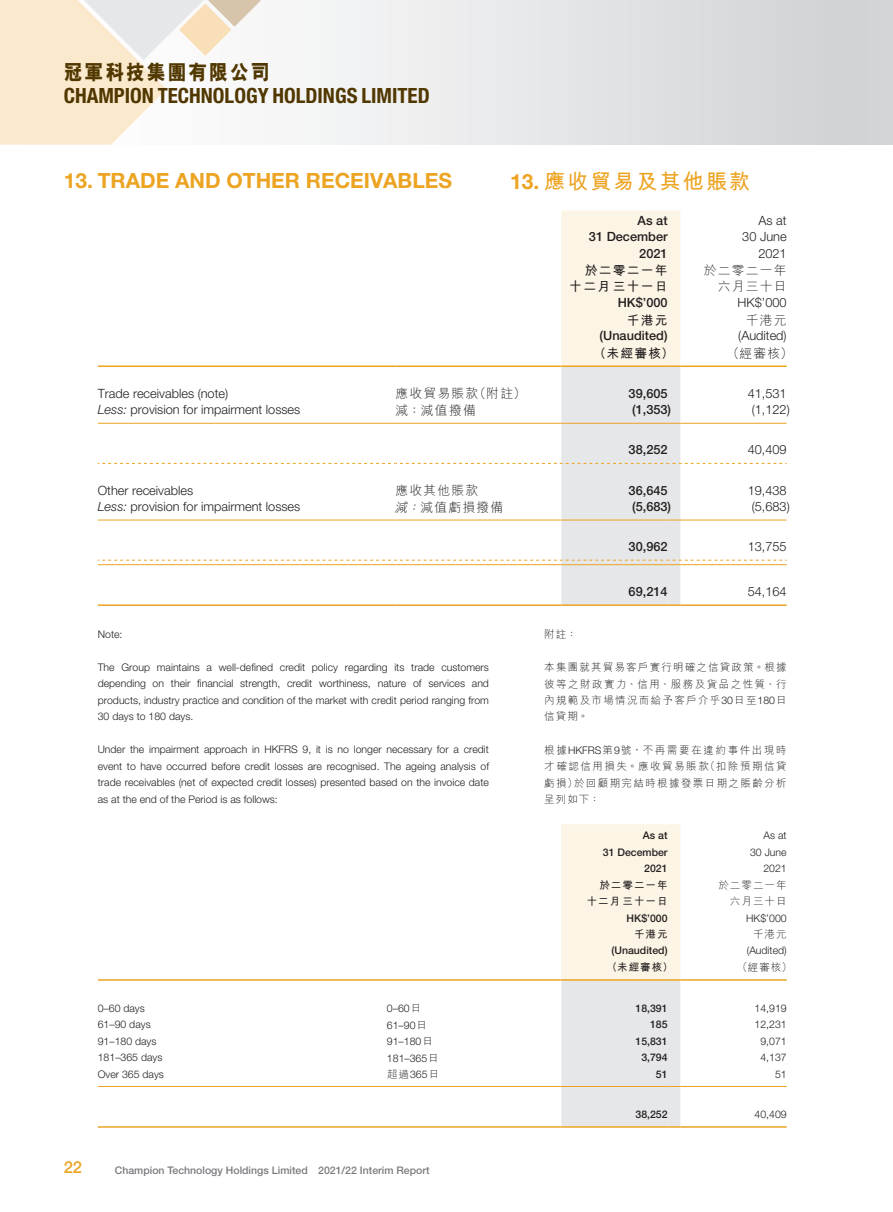
<style>
.page{position:relative;width:893px;height:1212px;background:#fff}
.page>*{position:absolute;margin:0;border:0;box-sizing:border-box;transform-origin:0 0}
.t1{font:700 condensed 21px "Helvetica Neue LT Std";color:#513700}
.t2{font:700 21px "Helvetica Neue LT Std";color:#eca422}
.t3{font:700 21px "M Hei HK";letter-spacing:.1em;color:#eca422}
.t4{font:800 21px "M Hei HK";letter-spacing:.1em;color:#513700;scale:.9 1}
.t5{font:500 16.5px "Helvetica Neue LT Std";color:#eca422}
.t6{font:300 12.75px/16.5px "Helvetica Neue LT Std";color:#231f20;text-align:right}
.t7{font:500 12.75px/16.5px "Helvetica Neue LT Std";color:#231f20;text-align:right}
.t8{font:300 12.75px/16.5px "M Hei HK";letter-spacing:.1em;color:#231f20;text-align:right}
.t9{font:700 12.75px/16.5px "M Hei HK";letter-spacing:.1em;color:#231f20;text-align:right}
.t10{font:300 10.5px/16.5px "Helvetica Neue LT Std";color:#231f20;text-align:justify}
.t11{font:300 10.5px/16.5px "M Hei HK";letter-spacing:.13em;color:#231f20;text-align:justify}
.t12{font:500 10.5px/16.5px "Helvetica Neue LT Std";color:#231f20;text-align:right}
.t13{font:500 10.5px "Helvetica Neue LT Std";color:#787a7d}
.t14{font:700 10.5px/16.5px "M Hei HK";letter-spacing:.1em;color:#231f20;text-align:right}
.t15{font:300 10.5px/16.5px "M Hei HK";letter-spacing:.1em;color:#231f20;text-align:right}
.s1{font-family:"Helvetica Neue LT Std"}
.s2{font-style:italic}
.s3{font-family:"M Hei HK"}
</style>
<div class="page">
<svg style="left:300px;top:0;width:593px;height:145px"></svg>
<svg style="left:0;top:0;width:261px;height:145px"></svg>
<svg style="left:98px;top:211px;width:689px;height:395px"></svg>
<hr style="left:680px;top:423px;width:107px;height:1px;background:#eca422">
<hr style="left:98px;top:979px;width:289px;height:2px;background:#eca422">
<hr style="left:387px;top:979px;width:174px;height:2px;background:#eca422">
<hr style="left:680px;top:979px;width:107px;height:2px;background:#eca422">
<hr style="left:98px;top:1086px;width:289px;height:1px;background:#eca422">
<hr style="left:387px;top:1086px;width:174px;height:1px;background:#eca422">
<hr style="left:680px;top:1086px;width:107px;height:1px;background:#eca422">
<hr style="left:98px;top:1126px;width:289px;height:2px;background:#eca422">
<hr style="left:387px;top:1126px;width:174px;height:2px;background:#eca422">
<svg style="left:561px;top:824px;width:119px;height:304px;background:#f1ece4"></svg>
<hr style="left:680px;top:1126px;width:107px;height:2px;background:#eca422">
<h1 class="t4" style="left:64px;top:62px;width:230px">冠軍科技集團有限公司</h1>
<h1 class="t1" style="left:64px;top:83px;width:367px">CHAMPION TECHNOLOGY HOLDINGS LIMITED</h1>
<h1 class="t2" style="left:64px;top:167px;width:390px">13. TRADE AND OTHER RECEIVABLES</h1>
<h1 class="t3" style="left:510px;top:166px;width:241px"><span class="s1">13.</span> 應收貿易及其他賬款</h1>
<p class="t7" style="left:589px;top:212px;width:80px">As at<br>31 December<br>2021</p>
<p class="t6" style="left:742px;top:212px;width:46px">As at<br>30 June<br>2021</p>
<p class="t9" style="left:569px;top:261px;width:100px">於二零二一年十二月三十一日</p>
<p class="t8" style="left:704px;top:262px;width:84px">於二零二一年六月三十日</p>
<p class="t7" style="left:618px;top:294px;width:51px">HK$’000</p>
<p class="t6" style="left:737px;top:294px;width:51px">HK$’000</p>
<p class="t9" style="left:627px;top:310px;width:42px">千港元</p>
<p class="t8" style="left:746px;top:311px;width:42px">千港元</p>
<p class="t7" style="left:600px;top:327px;width:70px">(Unaudited)</p>
<p class="t6" style="left:738px;top:327px;width:50px">(Audited)</p>
<p class="t9" style="left:594px;top:343px;width:82px">（未經審核）</p>
<p class="t8" style="left:727px;top:344px;width:68px">（經審核）</p>
<p class="t6" style="left:98px;top:385px;width:132px">Trade receivables (note)</p>
<p class="t8" style="left:395px;top:385px;width:132px">應收貿易賬款（附註）</p>
<p class="t7" style="left:629px;top:385px;width:40px">39,605</p>
<p class="t6" style="left:748px;top:385px;width:40px">41,531</p>
<p class="t6" style="left:98px;top:401px;width:204px"><span class="s2">Less:</span> provision for impairment losses</p>
<p class="t8" style="left:395px;top:402px;width:82px">減：減值撥備</p>
<p class="t7" style="left:632px;top:401px;width:40px">(1,353)</p>
<p class="t6" style="left:752px;top:401px;width:40px">(1,122)</p>
<p class="t7" style="left:629px;top:441px;width:40px">38,252</p>
<p class="t6" style="left:748px;top:441px;width:40px">40,409</p>
<p class="t6" style="left:98px;top:481px;width:97px">Other receivables</p>
<p class="t8" style="left:395px;top:482px;width:84px">應收其他賬款</p>
<p class="t7" style="left:629px;top:482px;width:40px">36,645</p>
<p class="t6" style="left:748px;top:481px;width:40px">19,438</p>
<p class="t6" style="left:98px;top:498px;width:204px"><span class="s2">Less:</span> provision for impairment losses</p>
<p class="t8" style="left:394px;top:498px;width:110px"><span class="s2">減：</span>減值虧損撥備</p>
<p class="t7" style="left:632px;top:498px;width:40px">(5,683)</p>
<p class="t6" style="left:752px;top:498px;width:40px">(5,683)</p>
<p class="t7" style="left:629px;top:538px;width:40px">30,962</p>
<p class="t6" style="left:748px;top:538px;width:40px">13,755</p>
<p class="t7" style="left:629px;top:583px;width:40px">69,214</p>
<p class="t6" style="left:748px;top:583px;width:40px">54,164</p>
<p class="t10" style="left:98px;top:625px;width:26px">Note:</p>
<p class="t10" style="left:98px;top:658px;width:393px">The Group maintains a well-defined credit policy regarding its trade customers depending on their financial strength, credit worthiness, nature of services and products, industry practice and condition of the market with credit period ranging from 30 days to 180 days.</p>
<p class="t10" style="left:98px;top:741px;width:393px">Under the impairment approach in HKFRS 9, it is no longer necessary for a credit event to have occurred before credit losses are recognised. The ageing analysis of trade receivables (net of expected credit losses) presented based on the invoice date as at the end of the Period is as follows:</p>
<p class="t12" style="left:603px;top:827px;width:66px">As at<br>31 December<br>2021</p>
<p class="t10" style="left:750px;top:827px;width:38px;text-align:right">As at<br>30 June<br>2021</p>
<p class="t14" style="left:587px;top:876px;width:82px">於二零二一年十二月三十一日</p>
<p class="t15" style="left:718px;top:877px;width:70px">於二零二一年六月三十日</p>
<p class="t12" style="left:627px;top:909px;width:43px">HK$’000</p>
<p class="t10" style="left:746px;top:909px;width:42px">HK$’000</p>
<p class="t14" style="left:634px;top:925px;width:35px">千港元</p>
<p class="t11" style="left:753px;top:926px;width:35px">千港元</p>
<p class="t12" style="left:612px;top:942px;width:58px">(Unaudited)</p>
<p class="t10" style="left:747px;top:942px;width:41px">(Audited)</p>
<p class="t14" style="left:607px;top:958px;width:68px">（未經審核）</p>
<p class="t11" style="left:737px;top:959px;width:56px">（經審核）</p>
<p class="t10" style="left:98px;top:1000px;width:49px">0–60 days</p>
<p class="t10" style="left:387px;top:1000px;width:36px">0–60<span class="s3">日</span></p>
<p class="t12" style="left:635px;top:1000px;width:34px">18,391</p>
<p class="t10" style="left:755px;top:1000px;width:34px">14,919</p>
<p class="t10" style="left:98px;top:1016px;width:54px">61–90 days</p>
<p class="t10" style="left:387px;top:1016px;width:42px">61–90<span class="s3">日</span></p>
<p class="t12" style="left:650px;top:1016px;width:19px">185</p>
<p class="t10" style="left:755px;top:1016px;width:34px">12,231</p>
<p class="t10" style="left:98px;top:1033px;width:60px">91–180 days</p>
<p class="t10" style="left:387px;top:1033px;width:47px">91–180<span class="s3">日</span></p>
<p class="t12" style="left:635px;top:1033px;width:34px">15,831</p>
<p class="t10" style="left:760px;top:1033px;width:28px">9,071</p>
<p class="t10" style="left:98px;top:1049px;width:66px">181–365 days</p>
<p class="t10" style="left:387px;top:1049px;width:53px">181–365<span class="s3">日</span></p>
<p class="t12" style="left:641px;top:1049px;width:28px">3,794</p>
<p class="t10" style="left:760px;top:1049px;width:28px">4,137</p>
<p class="t10" style="left:98px;top:1066px;width:68px">Over 365 days</p>
<p class="t11" style="left:387px;top:1066px;width:54px">超過<span class="s1">365</span>日</p>
<p class="t12" style="left:656px;top:1066px;width:13px">51</p>
<p class="t10" style="left:775px;top:1066px;width:13px">51</p>
<p class="t12" style="left:635px;top:1106px;width:34px">38,252</p>
<p class="t10" style="left:755px;top:1106px;width:34px">40,409</p>
<p class="t11" style="left:544px;top:626px;width:34px">附註：</p>
<p class="t11" style="left:544px;top:659px;width:244px">本集團就其貿易客戶實行明確之信貸政策。根據彼等之財政實力、信用、服務及貨品之性質、行內規範及市場情況而給予客戶介乎<span class="s1">30</span>日至<span class="s1">180</span>日信貸期。</p>
<p class="t11" style="left:544px;top:741px;width:244px">根據<span class="s1">HKFRS</span>第<span class="s1">9</span>號，不再需要在違約事件出現時才確認信用損失。應收貿易賬款（扣除預期信貸虧損）於回顧期完結時根據發票日期之賬齡分析呈列如下：</p>
<h2 class="t5" style="left:64px;top:1157px;width:20px">22</h2>
<p class="t13" style="left:115px;top:1164px;width:316px">Champion Technology Holdings Limited 2021/22 Interim Report</p>
</div>
